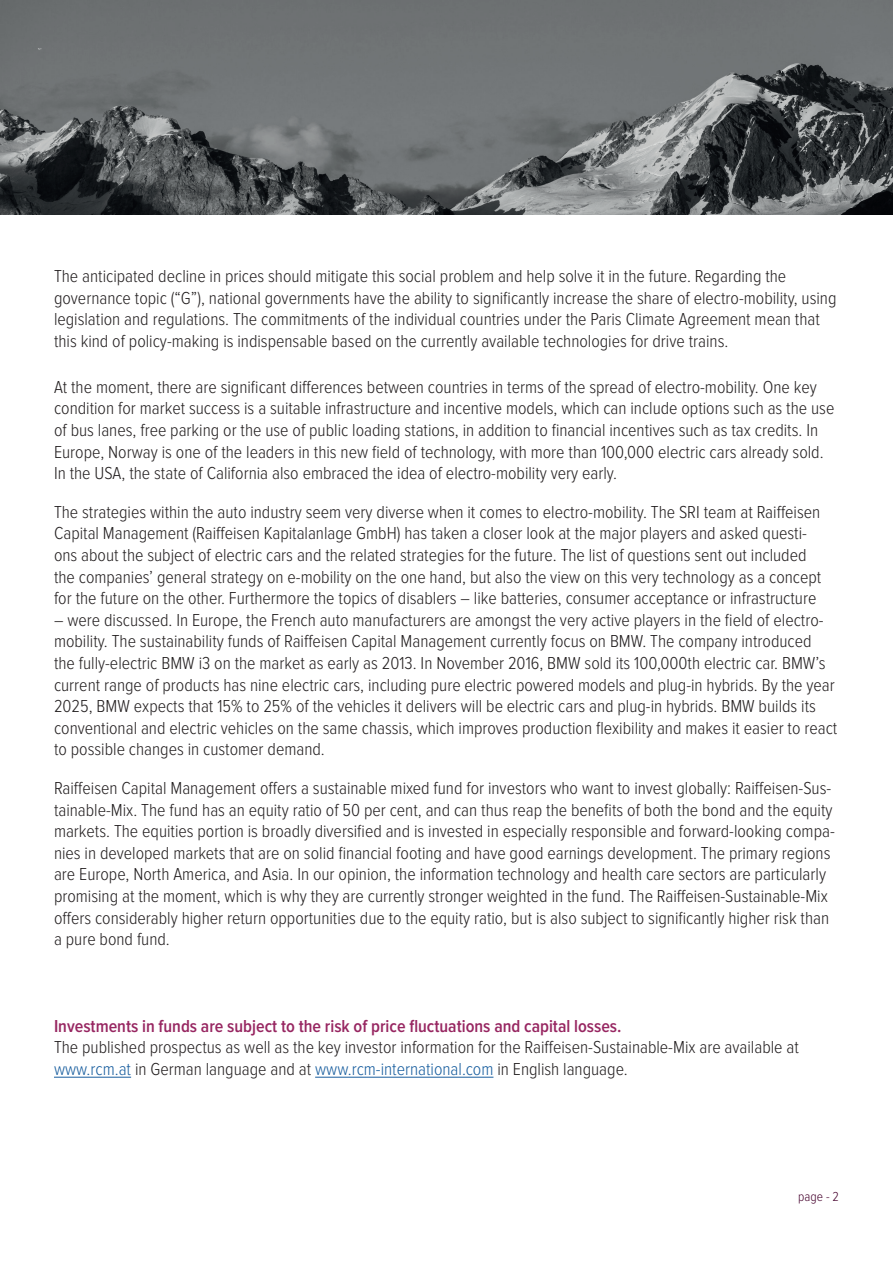
<style>
.page{position:relative;width:893px;height:1263px;background:#fff}
.page>*{position:absolute;margin:0;border:0;box-sizing:border-box;transform-origin:0 0}
.t1{font:300 18px/21.6px "Proxima Nova Cond";color:#231f20}
.t2{font:600 18px "Proxima Nova Cond";color:#972661}
.t3{font:300 13.5px "Proxima Nova Cond";color:#47042f}
.s1{color:#175d9e}
</style>
<div class="page">
<img style="left:0;top:0;width:893px;height:215px">
<hr style="left:54px;top:1077px;width:77px;height:1px;background:#175d9e">
<hr style="left:315px;top:1077px;width:178px;height:1px;background:#175d9e">
<p class="t1" style="left:54px;top:266px;width:784px">The anticipated decline in prices should mitigate this social problem and help solve it in the future. Regarding the governance topic (“G”), national governments have the ability to significantly increase the share of electro-mobility, using legislation and regulations. The commitments of the individual countries under the Paris Climate Agreement mean that this kind of policy-making is indispensable based on the currently available technologies for drive trains.</p>
<p class="t1" style="left:54px;top:377px;width:782px">At the moment, there are significant differences between countries in terms of the spread of electro-mobility. One key condition for market success is a suitable infrastructure and incentive models, which can include options such as the use of bus lanes, free parking or the use of public loading stations, in addition to financial incentives such as tax credits. In Europe, Norway is one of the leaders in this new field of technology, with more than 100,000 electric cars already sold.<br>In the USA, the state of California also embraced the idea of electro-mobility very early.</p>
<p class="t1" style="left:54px;top:502px;width:769px">The strategies within the auto industry seem very diverse when it comes to electro-mobility. The SRI team at Raiffeisen Capital Management (Raiffeisen Kapitalanlage GmbH) has taken a closer look at the major players and asked questi&shy;ons about the subject of electric cars and the related strategies for the future. The list of questions sent out included the companies’ general strategy on e-mobility on the one hand, but also the view on this very technology as a concept for the future on the other. Furthermore the topics of disablers – like batteries, consumer acceptance or infrastructure</p>
<p class="t1" style="left:54px;top:610px;width:785px">– were discussed. In Europe, the French auto manufacturers are amongst the very active players in the field of electro&shy;mobility. The sustainability funds of Raiffeisen Capital Management currently focus on BMW. The company introduced<br>the fully-electric BMW i3 on the market as early as 2013. In November 2016, BMW sold its 100,000th electric car. BMW’s current range of products has nine electric cars, including pure electric powered models and plug-in hybrids. By the year 2025, BMW expects that 15% to 25% of the vehicles it delivers will be electric cars and plug-in hybrids. BMW builds its conventional and electric vehicles on the same chassis, which improves production flexibility and makes it easier to react to possible changes in customer demand.</p>
<p class="t1" style="left:54px;top:778px;width:782px">Raiffeisen Capital Management offers a sustainable mixed fund for investors who want to invest globally: Raiffeisen-Sus&shy;tainable-Mix. The fund has an equity ratio of 50 per cent, and can thus reap the benefits of both the bond and the equity markets. The equities portion is broadly diversified and is invested in especially responsible and forward-looking compa&shy;nies in developed markets that are on solid financial footing and have good earnings development. The primary regions are Europe, North America, and Asia. In our opinion, the information technology and health care sectors are particularly promising at the moment, which is why they are currently stronger weighted in the fund. The Raiffeisen-Sustainable-Mix offers considerably higher return opportunities due to the equity ratio, but is also subject to significantly higher risk than a pure bond fund.</p>
<p class="t2" style="left:54px;top:1017px;width:569px">Investments in funds are subject to the risk of price fluctuations and capital losses.</p>
<p class="t1" style="left:54px;top:1037px;width:746px">The published prospectus as well as the key investor information for the Raiffeisen-Sustainable-Mix are available at <span class="s1">www.rcm.at</span> in German language and at <span class="s1">www.rcm-international.com</span> in English language.</p>
<p class="t3" style="left:798px;top:1191px;width:42px">page - 2</p>
</div>
